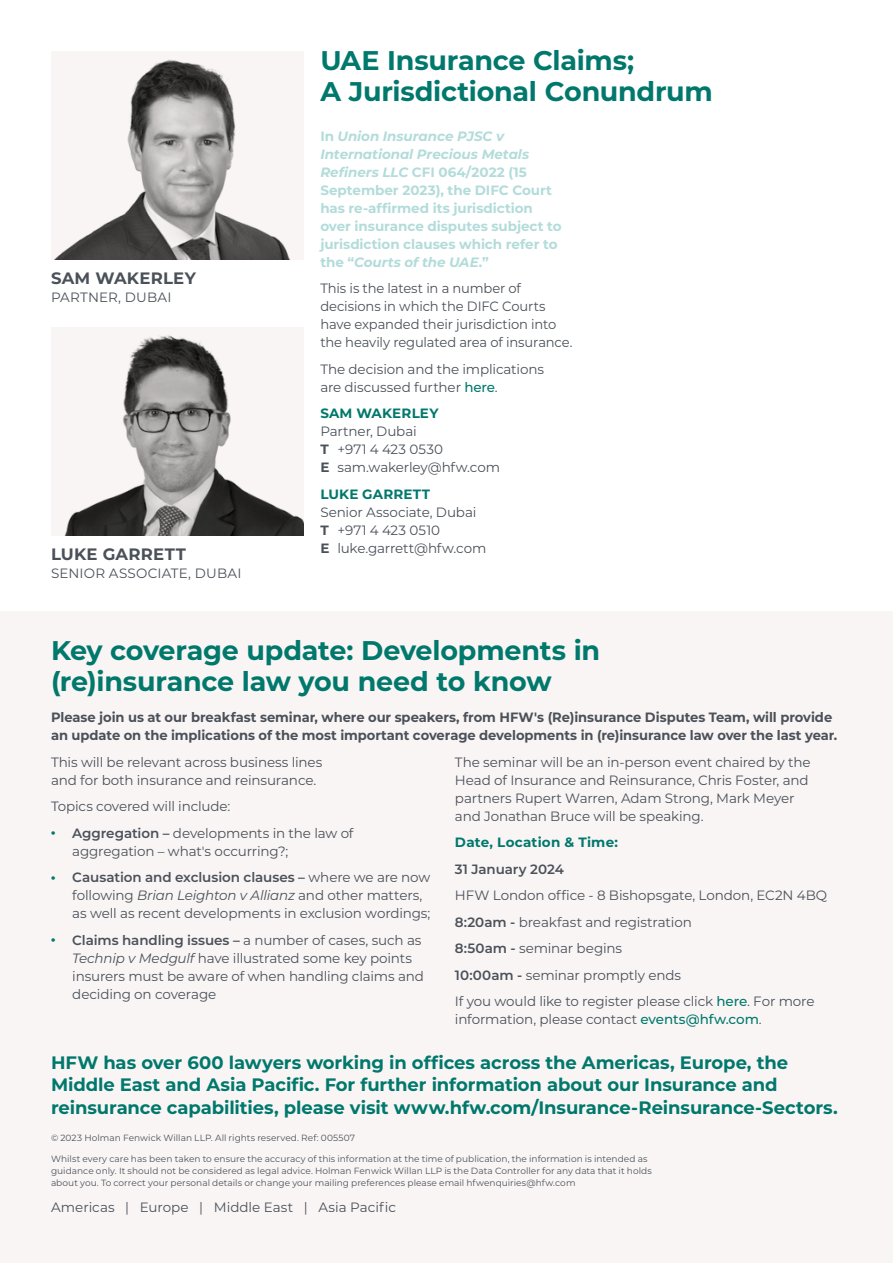
<style>
.page{position:relative;width:893px;height:1263px;background:#fff}
.page>*{position:absolute;margin:0;border:0;box-sizing:border-box;transform-origin:0 0}
.t1{font:700 27px/31.5px "Montserrat";letter-spacing:-.01em;color:#00786c}
.t2{font:700 18px/22.5px "Montserrat";letter-spacing:-.005em;color:#00786c}
.t3{font:700 16.5px "Montserrat";letter-spacing:.015em;color:#4b5159}
.t4{font:13.5px/18px "Montserrat";letter-spacing:-.01em;color:#4b5159}
.t5{font:700 13.5px/18px "Montserrat";letter-spacing:-.005em;color:#b2dcda}
.t6{font:700 13.5px/18px "Montserrat";letter-spacing:-.005em;color:#4b5159}
.t7{font:700 13.5px "Montserrat";letter-spacing:.015em;color:#00786c}
.t8{font:13.5px "Montserrat";letter-spacing:.015em;color:#4b5159}
.t9{font:600 13.5px "Montserrat";letter-spacing:-.005em;color:#4b5159}
.t10{font:9px/12px "Montserrat";letter-spacing:.005em;color:#4b5159}
.s1{font-style:italic}
.s2{font-weight:500;color:#00786c}
.s3{font-weight:700}
.s4{font-weight:900;font-size:10.5px;color:#00786c}
.s5{font-weight:600}
</style>
<div class="page">
<div style="left:0;top:612px;width:893px;height:651px;background:#f9f5f5"></div>
<svg style="left:54px;top:58px;width:237px;height:201px;fill:#f9f5f5"></svg>
<svg style="left:64px;top:333px;width:239px;height:203px;fill:#f9f5f5"></svg>
<p class="t3" style="left:51px;top:266px;width:146px">SAM WAKERLEY</p>
<p class="t8" style="left:51px;top:288px;width:122px">PARTNER, DUBAI</p>
<p class="t3" style="left:51px;top:542px;width:136px">LUKE GARRETT</p>
<p class="t8" style="left:51px;top:564px;width:192px">SENIOR ASSOCIATE, DUBAI</p>
<h1 class="t1" style="left:320px;top:43px;width:394px">UAE Insurance Claims;<br>A Jurisdictional Conundrum</h1>
<p class="t5" style="left:320px;top:126px;width:243px">In <span class="s1">Union Insurance PJSC v<br>International Precious Metals<br>Refiners LLC</span> CFI 064/2022 (15<br>September 2023), the DIFC Court has re-affirmed its jurisdiction over insurance disputes subject to jurisdiction clauses which refer to the “<span class="s1">Courts of the UAE</span>.”</p>
<p class="t4" style="left:320px;top:279px;width:254px">This is the latest in a number of decisions in which the DIFC Courts have expanded their jurisdiction into the heavily regulated area of insurance.</p>
<p class="t4" style="left:320px;top:359px;width:225px">The decision and the implications are discussed further <span class="s2">here</span>.</p>
<p class="t7" style="left:320px;top:404px;width:120px">SAM WAKERLEY</p>
<p class="t4" style="left:320px;top:422px;width:181px">Partner, Dubai<br><span class="s3">T</span> +971 4 423 0530<br><span class="s3">E</span> sam.wakerley@hfw.com</p>
<p class="t7" style="left:320px;top:484px;width:111px">LUKE GARRETT</p>
<p class="t4" style="left:320px;top:502px;width:168px">Senior Associate, Dubai<br><span class="s3">T</span> +971 4 423 0510<br><span class="s3">E</span> luke.garrett@hfw.com</p>
<h1 class="t1" style="left:51px;top:633px;width:551px">Key coverage update: Developments in (re)insurance law you need to know</h1>
<p class="t6" style="left:51px;top:708px;width:788px">Please join us at our breakfast seminar, where our speakers, from HFW's (Re)insurance Disputes Team, will provide an update on the implications of the most important coverage developments in (re)insurance law over the last year.</p>
<p class="t4" style="left:51px;top:752px;width:273px">This will be relevant across business lines and for both insurance and reinsurance.</p>
<p class="t4" style="left:51px;top:797px;width:181px">Topics covered will include:</p>
<p class="t4" style="left:72px;top:823px;width:283px;text-indent:-21px"><span class="s4">•</span> <span class="s5">Aggregation –</span> developments in the law of aggregation – what's occurring?;</p>
<p class="t4" style="left:72px;top:868px;width:360px;text-indent:-21px"><span class="s4">•</span> <span class="s5">Causation and exclusion clauses –</span> where we are now following <span class="s1">Brian Leighton v Allianz</span> and other matters, as well as recent developments in exclusion wordings;</p>
<p class="t4" style="left:72px;top:930px;width:353px;text-indent:-21px"><span class="s4">•</span> <span class="s5">Claims handling issues –</span> a number of cases, such as <span class="s1">Technip v Medgulf</span> have illustrated some key points insurers must be aware of when handling claims and deciding on coverage</p>
<p class="t4" style="left:455px;top:752px;width:357px">The seminar will be an in-person event chaired by the Head of Insurance and Reinsurance, Chris Foster, and partners Rupert Warren, Adam Strong, Mark Meyer and Jonathan Bruce will be speaking.</p>
<p class="t7" style="left:455px;top:833px;width:164px">Date, Location &amp; Time:</p>
<p class="t9" style="left:455px;top:859px;width:111px">31 January 2024</p>
<p class="t4" style="left:455px;top:882px;width:374px;line-height:26.5px">HFW London office - 8 Bishopsgate, London, EC2N 4BQ <span class="s5">8:20am -</span> breakfast and registration<br><span class="s5">8:50am -</span> seminar begins<br><span class="s5">10:00am -</span> seminar promptly ends<br>If you would like to register please click <span class="s2">here</span>. For more</p>
<p class="t4" style="left:455px;top:1010px;width:308px">information, please contact <span class="s2">events@hfw.com</span>.</p>
<p class="t2" style="left:51px;top:1050px;width:788px">HFW has over 600 lawyers working in offices across the Americas, Europe, the<br>Middle East and Asia Pacific. For further information about our Insurance and reinsurance capabilities, please visit www.hfw.com/Insurance-Reinsurance-Sectors.</p>
<p class="t10" style="left:51px;top:1132px;width:306px">© 2023 Holman Fenwick Willan LLP. All rights reserved. Ref: 005507</p>
<p class="t10" style="left:51px;top:1152px;width:602px">Whilst every care has been taken to ensure the accuracy of this information at the time of publication, the information is intended as guidance only. It should not be considered as legal advice. Holman Fenwick Willan LLP is the Data Controller for any data that it holds about you. To correct your personal details or change your mailing preferences please email hfwenquiries@hfw.com</p>
<p class="t4" style="left:51px;top:1198px;width:347px">Americas | Europe | Middle East | Asia Pacific</p>
</div>
